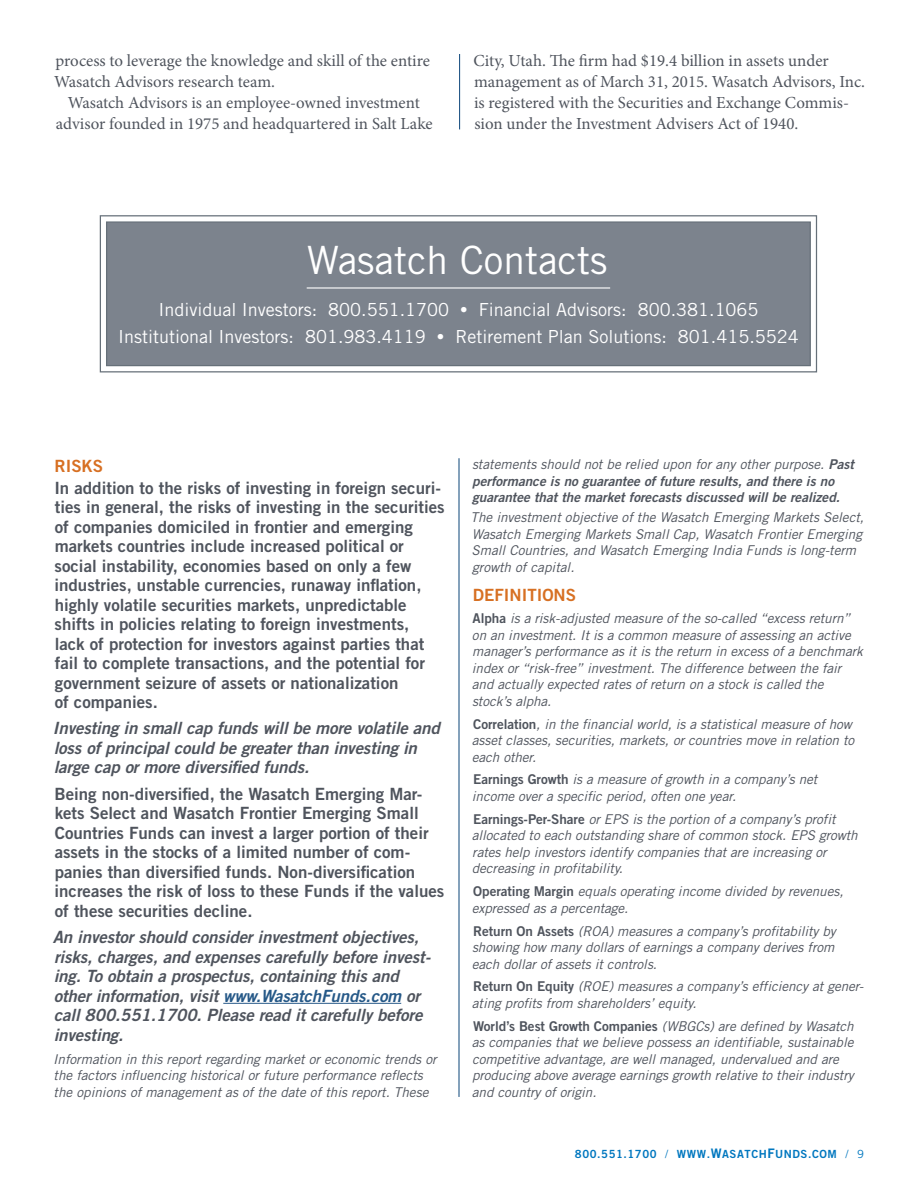
<style>
.page{position:relative;width:918px;height:1188px;background:#fff}
.page>*{position:absolute;margin:0;border:0;box-sizing:border-box;transform-origin:0 0}
.t1{font:39px "Trade Gothic";color:#fff}
.t2{font:18px/27px "Trade Gothic";color:#fff;text-align:center}
.t3{font:16.8px/19.5px "Trade Gothic Bold Two";color:#4f545d}
.t4{font:italic 16.8px/19.5px "Trade Gothic Bold Two";letter-spacing:-.005em;color:#4f545d}
.t5{font:16.8px/21px "Minion Pro";letter-spacing:-.005em;color:#4f545d}
.t6{font:16.8px "Trade Gothic Bold Two";color:#d77023}
.t7{font:italic 13.5px/16.5px "Trade Gothic";letter-spacing:-.005em;color:#4f545d}
.t8{font:italic 13.5px/16.5px "Trade Gothic Bold Two";color:#4f545d}
.t9{font:13.5px "Trade Gothic Bold Two";letter-spacing:-.005em;color:#4f545d}
.t10{font:11.25px "Trade Gothic Bold Two";letter-spacing:.05em;color:#0077bf}
.s1{font-size:15px}
.s2{color:#265988}
.s3{font-family:"Trade Gothic Bold Two"}
.s4{font-family:"Trade Gothic Bold Two";font-style:normal}
.s5{font-family:"Trade Gothic";font-style:italic}
.s6{font-family:"Trade Gothic"}
.s7{font-size:13.2px}
</style>
<div class="page">
<hr style="left:458px;top:458px;width:2px;height:639px;background:#265988">
<hr style="left:223px;top:1003px;width:178px;height:1px;background:#265988">
<hr style="left:459px;top:54px;width:1px;height:75px;background:#265988">
<svg style="left:99px;top:215px;width:719px;height:158px"></svg>
<div style="left:105px;top:221px;width:707px;height:146px;background:#7c838d"></div>
<p class="t5" style="left:54px;top:50px;width:377px">process to leverage the knowledge and skill of the entire<br>Wasatch Advisors research team.</p>
<p class="t5" style="left:56px;top:93px;width:378px;text-align:center">Wasatch Advisors is an employee-owned investment advisor founded in 1975 and headquartered in Salt Lake</p>
<p class="t5" style="left:474px;top:51px;width:393px">City, Utah. The firm had $19.4 billion in assets under management as of March 31, 2015. Wasatch Advisors, Inc. is registered with the Securities and Exchange Commis&shy;sion under the Investment Advisers Act of 1940.</p>
<h1 class="t1" style="left:307px;top:237px;width:302px">Wasatch Contacts</h1>
<h2 class="t2" style="left:118px;top:296px;width:682px">Individual Investors: 800.551.1700 <span class="s1">•</span> Financial Advisors: 800.381.1065<br>Institutional Investors: 801.983.4119 <span class="s1">•</span> Retirement Plan Solutions: 801.415.5524</h2>
<p class="t6" style="left:54px;top:455px;width:50px">RISKS</p>
<p class="t3" style="left:54px;top:478px;width:392px">In addition to the risks of investing in foreign securi&shy;ties in general, the risks of investing in the securities of companies domiciled in frontier and emerging markets countries include increased political or social instability, economies based on only a few industries, unstable currencies, runaway inflation, highly volatile securities markets, unpredictable shifts in policies relating to foreign investments,<br>lack of protection for investors against parties that fail to complete transactions, and the potential for government seizure of assets or nationalization<br>of companies.</p>
<p class="t4" style="left:53px;top:718px;width:388px">Investing in small cap funds will be more volatile and loss of principal could be greater than investing in large cap or more diversified funds.</p>
<p class="t3" style="left:54px;top:784px;width:391px">Being non-diversified, the Wasatch Emerging Mar&shy;kets Select and Wasatch Frontier Emerging Small Countries Funds can invest a larger portion of their assets in the stocks of a limited number of com&shy;panies than diversified funds. Non-diversification increases the risk of loss to these Funds if the values of these securities decline.</p>
<p class="t4" style="left:53px;top:927px;width:380px">An investor should consider investment objectives, risks, charges, and expenses carefully before invest&shy;ing. To obtain a prospectus, containing this and other information, visit <span class="s2">www.WasatchFunds.com</span> or call 800.551.1700. Please read it carefully before investing.</p>
<p class="t7" style="left:53px;top:1051px;width:385px">Information in this report regarding market or economic trends or the factors influencing historical or future performance reflects the opinions of management as of the date of this report. These</p>
<p class="t7" style="left:472px;top:456px;width:384px">statements should not be relied upon for any other purpose. <span class="s3">Past</span></p>
<p class="t8" style="left:472px;top:472px;width:369px">performance is no guarantee of future results, and there is no guarantee that the market forecasts discussed will be realized.</p>
<p class="t7" style="left:471px;top:509px;width:395px">The investment objective of the Wasatch Emerging Markets Select, Wasatch Emerging Markets Small Cap, Wasatch Frontier Emerging Small Countries, and Wasatch Emerging India Funds is long-term growth of capital.</p>
<p class="t6" style="left:473px;top:585px;width:105px">DEFINITIONS</p>
<p class="t7" style="left:472px;top:610px;width:393px"><span class="s4">Alpha</span> is a risk-adjusted measure of the so-called “excess return” on an investment. It is a common measure of assessing an active manager’s performance as it is the return in excess of a benchmark index or “risk-free” investment. The difference between the fair and actually expected rates of return on a stock is called the stock’s alpha.</p>
<p class="t7" style="left:472px;top:715px;width:384px"><span class="s4">Correlation</span>, in the financial world, is a statistical measure of how asset classes, securities, markets, or countries move in relation to each other.</p>
<p class="t7" style="left:472px;top:771px;width:347px"><span class="s4">Earnings Growth</span> is a measure of growth in a company’s net income over a specific period, often one year.</p>
<p class="t7" style="left:472px;top:811px;width:387px"><span class="s4">Earnings-Per-Share</span> or EPS is the portion of a company’s profit allocated to each outstanding share of common stock. EPS growth rates help investors identify companies that are increasing or decreasing in profitability.</p>
<p class="t7" style="left:472px;top:883px;width:373px"><span class="s4">Operating Margin</span> equals operating income divided by revenues, expressed as a percentage.</p>
<p class="t7" style="left:472px;top:922px;width:366px;text-align:justify"><span class="s4">Return On Assets</span> (ROA) measures a company’s profitability by showing how many dollars of earnings a company derives from each dollar of assets it controls.</p>
<p class="t7" style="left:472px;top:978px;width:393px"><span class="s4">Return On Equity</span> (ROE) measures a company’s efficiency at gener&shy;ating profits from shareholders’ equity.</p>
<p class="t9" style="left:473px;top:1018px;width:382px">World’s Best Growth Companies <span class="s5">(WBGCs) are defined by Wasatch</span></p>
<p class="t7" style="left:472px;top:1034px;width:383px">as companies that we believe possess an identifiable, sustainable competitive advantage, are well managed, undervalued and are producing above average earnings growth relative to their industry and country of origin.</p>
<p class="t10" style="left:575px;top:1147px;width:291px">800.551.1700 <span class="s6">/</span> WWW.<span class="s7">W</span>ASATCH<span class="s7">F</span>UNDS.COM <span class="s6">/ 9</span></p>
</div>
